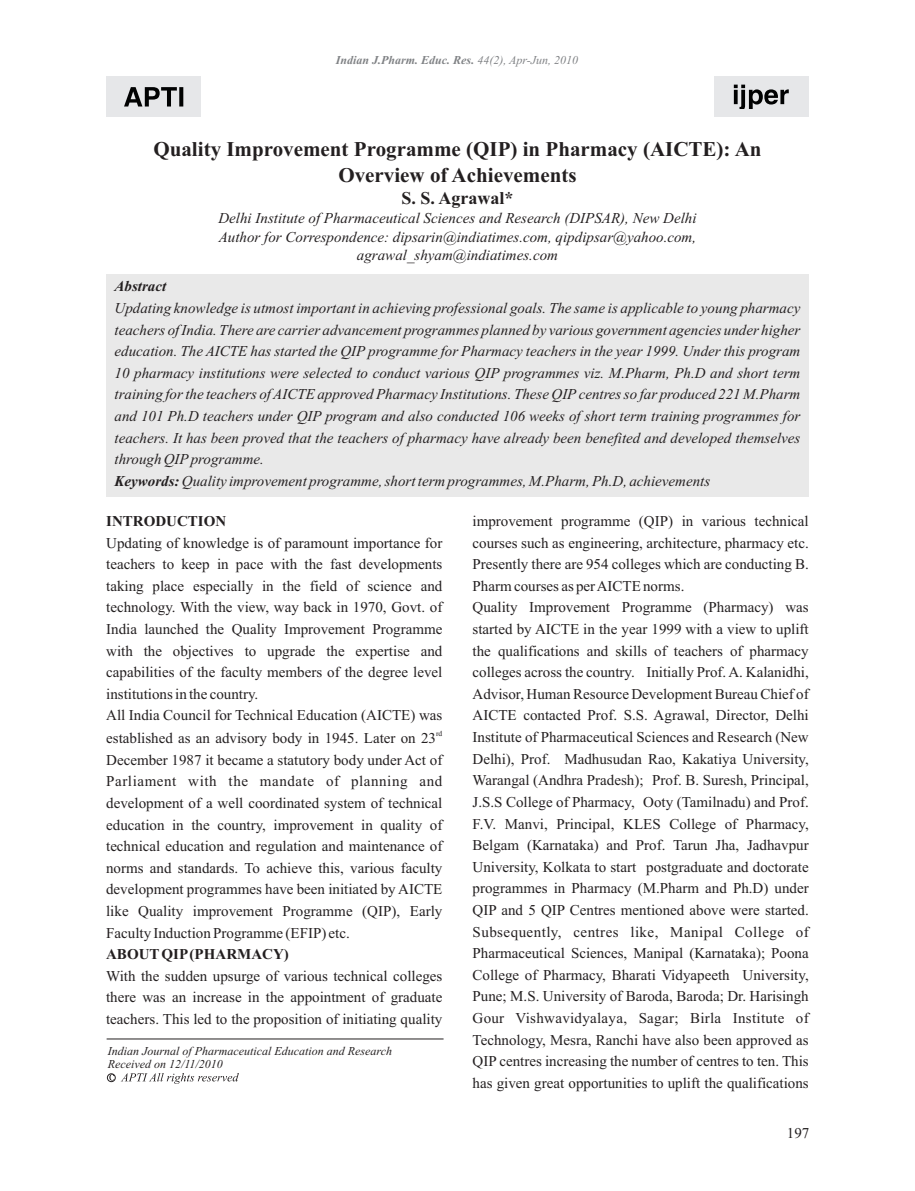
<style>
.page{position:relative;width:915px;height:1191px;background:#fff}
.page>*{position:absolute;margin:0;border:0;box-sizing:border-box;transform-origin:0 0}
.t1{font:700 21px/25.7px "Times New Roman";color:#231f20;text-align:center}
.t2{font:700 18px "Times New Roman";color:#231f20}
.t3{font:15px/21.6px "Times New Roman";color:#231f20}
.t4{font:italic 15px/21.6px "Times New Roman";color:#231f20;text-align:center}
.t5{font:700 15px "Times New Roman";color:#231f20}
.t6{font:italic 700 15px "Times New Roman";color:#231f20}
.t7{font:italic 12px/13.4px "Times New Roman";color:#231f20}
.t8{font:italic 700 12px "Times New Roman";color:#808285}
.t9{font:7.5px "Times New Roman";color:#231f20}
.s1{font-weight:400}
.s2{font-weight:700}
</style>
<div class="page">
<div style="left:106px;top:77px;width:95px;height:40px;background:#e6e7e9"></div>
<svg style="left:124px;top:87px;width:59px;height:19px"></svg>
<div style="left:713px;top:77px;width:95px;height:40px;background:#e6e7e9"></div>
<svg style="left:733px;top:85px;width:55px;height:24px"></svg>
<div style="left:106px;top:274px;width:702px;height:223px;background:#e9e9e9"></div>
<hr style="left:107px;top:1038px;width:336px;height:1px;background:#231f20">
<div style="left:107px;top:1073px;width:9px;height:9px;border:1px solid #231f20;border-radius:50%"></div>
<svg style="left:109px;top:1074px;width:5px;height:6px"></svg>
<svg style="left:121px;top:1073px;width:118px;height:11px"></svg>
<p class="t8" style="left:336px;top:56px;width:244px">Indian J.Pharm. Educ. Res. <span class="s1">44(2), Apr-Jun, 2010</span></p>
<h1 class="t1" style="left:153px;top:138px;width:609px">Quality Improvement Programme (QIP) in Pharmacy (AICTE): An<br>Overview of Achievements</h1>
<p class="t2" style="left:401px;top:192px;width:114px">S. S. Agrawal*</p>
<p class="t4" style="left:218px;top:210px;width:479px;line-height:18.3px">Delhi Institute of Pharmaceutical Sciences and Research (DIPSAR), New Delhi<br>Author for Correspondence: dipsarin@indiatimes.com, qipdipsar@yahoo.com, agrawal_shyam@indiatimes.com</p>
<p class="t6" style="left:114px;top:281px;width:53px">Abstract</p>
<p class="t4" style="left:114px;top:299px;width:687px;text-align:left">Updating knowledge is utmost important in achieving professional goals. The same is applicable to young pharmacy teachers of India. There are carrier advancement programmes planned by various government agencies under higher education. The AICTE has started the QIP programme for Pharmacy teachers in the year 1999. Under this program 10 pharmacy institutions were selected to conduct various QIP programmes viz. M.Pharm, Ph.D and short term training for the teachers of AICTE approved Pharmacy Institutions. These QIPcentres so far produced 221 M.Pharm and 101 Ph.D teachers under QIP program and also conducted 106 weeks of short term training programmes for teachers. It has been proved that the teachers of pharmacy have already been benefited and developed themselves through QIPprogramme.<br><span class="s2">Keywords:</span> Quality improvement programme, short term programmes, M.Pharm, Ph.D, achievements</p>
<p class="t5" style="left:106px;top:516px;width:121px">INTRODUCTION</p>
<p class="t3" style="left:106px;top:533px;width:337px">Updating of knowledge is of paramount importance for teachers to keep in pace with the fast developments taking place especially in the field of science and technology. With the view, way back in 1970, Govt. of India launched the Quality Improvement Programme with the objectives to upgrade the expertise and capabilities of the faculty members of the degree level institutions in the country.<br>All India Council for Technical Education (AICTE) was</p>
<p class="t9" style="left:436px;top:730px;width:8px">rd</p>
<p class="t3" style="left:106px;top:729px;width:337px">established as an advisory body in 1945. Later on 23<br>December 1987 it became a statutory body under Act of Parliament with the mandate of planning and development of a well coordinated system of technical education in the country, improvement in quality of technical education and regulation and maintenance of norms and standards. To achieve this, various faculty development programmes have been initiated by AICTE like Quality improvement Programme (QIP), Early Faculty Induction Programme (EFIP) etc.</p>
<p class="t5" style="left:106px;top:949px;width:184px">ABOUTQIP(PHARMACY)</p>
<p class="t3" style="left:106px;top:966px;width:337px;text-align:justify">With the sudden upsurge of various technical colleges there was an increase in the appointment of graduate teachers. This led to the proposition of initiating quality</p>
<p class="t3" style="left:472px;top:511px;width:337px">improvement programme (QIP) in various technical courses such as engineering, architecture, pharmacy etc.<br>Presently there are 954 colleges which are conducting B.<br>Pharm courses as per AICTE norms.<br>Quality Improvement Programme (Pharmacy) was started by AICTE in the year 1999 with a view to uplift the qualifications and skills of teachers of pharmacy colleges across the country. Initially Prof. A. Kalanidhi, Advisor, Human Resource Development Bureau Chief of AICTE contacted Prof. S.S. Agrawal, Director, Delhi Institute of Pharmaceutical Sciences and Research (New Delhi), Prof. Madhusudan Rao, Kakatiya University, Warangal (Andhra Pradesh); Prof. B. Suresh, Principal, J.S.S College of Pharmacy, Ooty (Tamilnadu) and Prof.<br>F.V. Manvi, Principal, KLES College of Pharmacy, Belgam (Karnataka) and Prof. Tarun Jha, Jadhavpur University, Kolkata to start postgraduate and doctorate programmes in Pharmacy (M.Pharm and Ph.D) under QIP and 5 QIP Centres mentioned above were started.<br>Subsequently, centres like, Manipal College of Pharmaceutical Sciences, Manipal (Karnataka); Poona College of Pharmacy, Bharati Vidyapeeth University, Pune; M.S. University of Baroda, Baroda; Dr. Harisingh Gour Vishwavidyalaya, Sagar; Birla Institute of Technology, Mesra, Ranchi have also been approved as QIP centres increasing the number of centres to ten. This has given great opportunities to uplift the qualifications</p>
<p class="t7" style="left:108px;top:1045px;width:286px">Indian Journal of Pharmaceutical Education and Research<br>Received on 12/11/2010</p>
<p class="t3" style="left:786px;top:1123px;width:24px">197</p>
</div>
